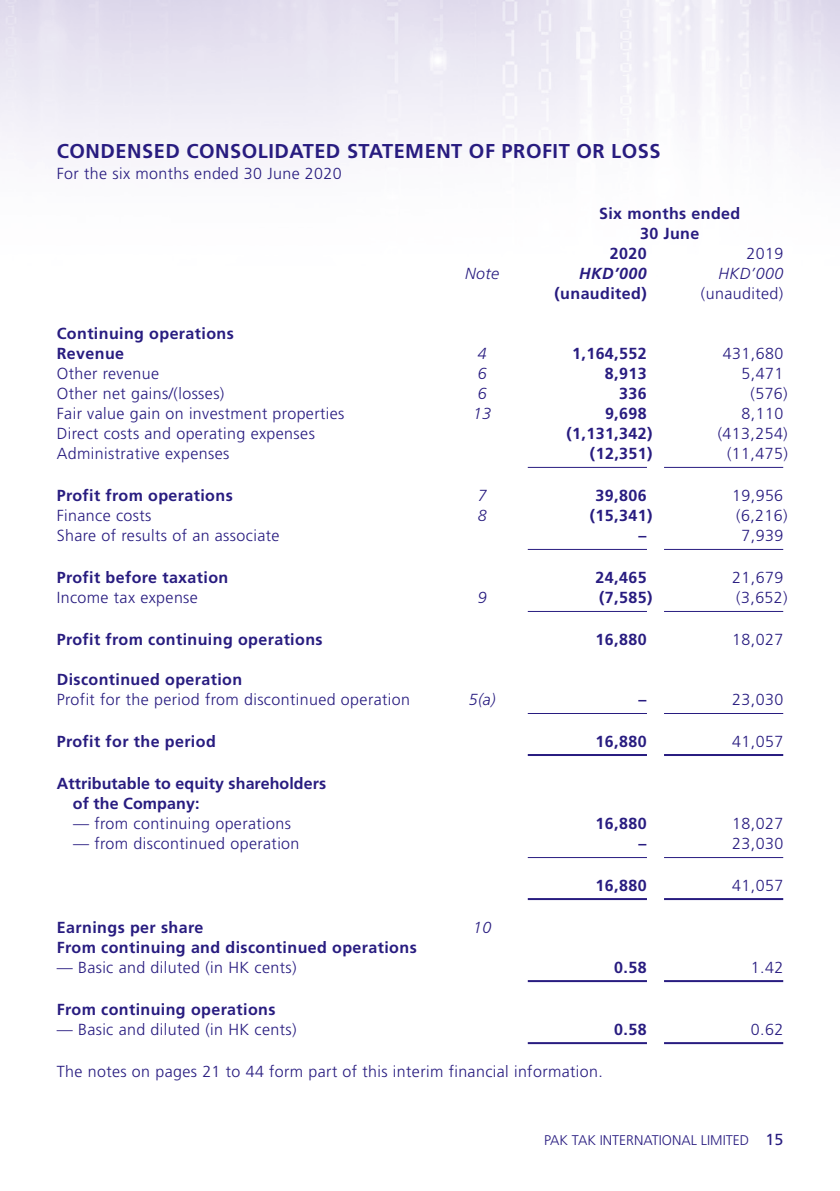
<style>
.page{position:relative;width:840px;height:1191px;background:#fff}
.page>*{position:absolute;margin:0;border:0;box-sizing:border-box;transform-origin:0 0}
.t1{font:700 20px "Frutiger LT Std";letter-spacing:.025em;color:#281c80}
.t2{font:300 16px "Frutiger LT Std";letter-spacing:.025em;color:#281c80}
.t3{font:700 16px/20px "Frutiger LT Std";letter-spacing:.025em;color:#281c80}
.t4{font:700 16px/20px "Frutiger LT Std";letter-spacing:.005em;color:#281c80}
.t5{font:italic 300 16px "Frutiger LT Std";letter-spacing:.025em;color:#281c80}
.t6{font:italic 700 16px "Frutiger LT Std";letter-spacing:.025em;color:#281c80}
.t7{font:300 14px "Frutiger LT Std";color:#281c80}
.s1{font-weight:400;font-size:16px}
</style>
<div class="page">
<img style="left:1px;top:0;width:838px;height:550px">
<hr style="left:527px;top:467px;width:119px;height:1px;background:#281c80">
<hr style="left:663px;top:467px;width:119px;height:1px;background:#281c80">
<hr style="left:527px;top:549px;width:119px;height:1px;background:#281c80">
<hr style="left:663px;top:549px;width:119px;height:1px;background:#281c80">
<hr style="left:527px;top:611px;width:119px;height:1px;background:#281c80">
<hr style="left:663px;top:611px;width:119px;height:1px;background:#281c80">
<hr style="left:527px;top:713px;width:119px;height:1px;background:#281c80">
<hr style="left:663px;top:713px;width:119px;height:1px;background:#281c80">
<hr style="left:527px;top:754px;width:119px;height:2px;background:#281c80">
<hr style="left:663px;top:754px;width:119px;height:2px;background:#281c80">
<hr style="left:527px;top:857px;width:119px;height:1px;background:#281c80">
<hr style="left:663px;top:857px;width:119px;height:1px;background:#281c80">
<hr style="left:527px;top:898px;width:119px;height:2px;background:#281c80">
<hr style="left:663px;top:898px;width:119px;height:2px;background:#281c80">
<hr style="left:527px;top:980px;width:119px;height:2px;background:#281c80">
<hr style="left:663px;top:980px;width:119px;height:2px;background:#281c80">
<hr style="left:527px;top:1042px;width:119px;height:2px;background:#281c80">
<hr style="left:663px;top:1042px;width:119px;height:2px;background:#281c80">
<p class="t1" style="left:57px;top:140px;width:605px">CONDENSED CONSOLIDATED STATEMENT OF PROFIT OR LOSS</p>
<p class="t2" style="left:57px;top:164px;width:286px">For the six months ended 30 June 2020</p>
<p class="t3" style="left:598px;top:204px;width:143px">Six months ended</p>
<p class="t3" style="left:639px;top:224px;width:61px">30 June</p>
<p class="t3" style="left:609px;top:244px;width:38px">2020</p>
<p class="t2" style="left:746px;top:244px;width:38px">2019</p>
<p class="t5" style="left:465px;top:264px;width:36px">Note</p>
<p class="t6" style="left:579px;top:264px;width:69px">HKD’000</p>
<p class="t5" style="left:718px;top:264px;width:66px">HKD’000</p>
<p class="t3" style="left:554px;top:284px;width:93px">(unaudited)</p>
<p class="t2" style="left:700px;top:284px;width:84px">(unaudited)</p>
<p class="t3" style="left:57px;top:324px;width:178px">Continuing operations<br>Revenue</p>
<p class="t5" style="left:477px;top:344px;width:10px">4</p>
<p class="t3" style="left:572px;top:344px;width:76px">1,164,552</p>
<p class="t2" style="left:722px;top:344px;width:62px">431,680</p>
<p class="t2" style="left:57px;top:364px;width:104px">Other revenue</p>
<p class="t5" style="left:477px;top:364px;width:10px">6</p>
<p class="t3" style="left:604px;top:364px;width:43px">8,913</p>
<p class="t2" style="left:741px;top:364px;width:43px">5,471</p>
<p class="t2" style="left:57px;top:384px;width:169px">Other net gains/(losses)</p>
<p class="t5" style="left:477px;top:384px;width:10px">6</p>
<p class="t3" style="left:618px;top:384px;width:29px">336</p>
<p class="t2" style="left:750px;top:384px;width:39px">(576)</p>
<p class="t2" style="left:57px;top:404px;width:289px">Fair value gain on investment properties</p>
<p class="t5" style="left:473px;top:404px;width:20px">13</p>
<p class="t3" style="left:604px;top:404px;width:43px">9,698</p>
<p class="t2" style="left:741px;top:404px;width:43px">8,110</p>
<p class="t2" style="left:57px;top:424px;width:259px">Direct costs and operating expenses</p>
<p class="t3" style="left:566px;top:424px;width:87px">(1,131,342)</p>
<p class="t2" style="left:717px;top:424px;width:71px">(413,254)</p>
<p class="t2" style="left:57px;top:444px;width:174px">Administrative expenses</p>
<p class="t3" style="left:589px;top:444px;width:64px">(12,351)</p>
<p class="t2" style="left:726px;top:444px;width:62px">(11,475)</p>
<p class="t3" style="left:57px;top:486px;width:177px">Profit from operations</p>
<p class="t5" style="left:477px;top:486px;width:10px">7</p>
<p class="t3" style="left:595px;top:486px;width:52px">39,806</p>
<p class="t2" style="left:731px;top:486px;width:52px">19,956</p>
<p class="t2" style="left:57px;top:506px;width:96px">Finance costs</p>
<p class="t5" style="left:477px;top:506px;width:10px">8</p>
<p class="t3" style="left:589px;top:506px;width:64px">(15,341)</p>
<p class="t2" style="left:735px;top:506px;width:53px">(6,216)</p>
<p class="t2" style="left:57px;top:526px;width:224px">Share of results of an associate</p>
<p class="t3" style="left:638px;top:526px;width:9px">–</p>
<p class="t2" style="left:741px;top:526px;width:43px">7,939</p>
<p class="t3" style="left:57px;top:568px;width:173px">Profit before taxation</p>
<p class="t3" style="left:595px;top:568px;width:52px">24,465</p>
<p class="t2" style="left:731px;top:568px;width:52px">21,679</p>
<p class="t2" style="left:57px;top:588px;width:143px">Income tax expense</p>
<p class="t5" style="left:477px;top:588px;width:10px">9</p>
<p class="t3" style="left:599px;top:588px;width:55px">(7,585)</p>
<p class="t2" style="left:735px;top:588px;width:53px">(3,652)</p>
<p class="t3" style="left:57px;top:630px;width:267px">Profit from continuing operations</p>
<p class="t3" style="left:595px;top:630px;width:52px">16,880</p>
<p class="t2" style="left:731px;top:630px;width:52px">18,027</p>
<p class="t3" style="left:57px;top:670px;width:187px">Discontinued operation</p>
<p class="t2" style="left:57px;top:690px;width:354px">Profit for the period from discontinued operation</p>
<p class="t5" style="left:468px;top:690px;width:28px">5(a)</p>
<p class="t3" style="left:638px;top:690px;width:9px">–</p>
<p class="t2" style="left:731px;top:690px;width:52px">23,030</p>
<p class="t3" style="left:57px;top:732px;width:160px">Profit for the period</p>
<p class="t3" style="left:595px;top:732px;width:52px">16,880</p>
<p class="t2" style="left:731px;top:732px;width:52px">41,057</p>
<p class="t4" style="left:73px;top:774px;width:255px;text-indent:-16px">Attributable to equity shareholders of the Company:</p>
<p class="t2" style="left:73px;top:814px;width:219px">— from continuing operations</p>
<p class="t3" style="left:595px;top:814px;width:52px">16,880</p>
<p class="t2" style="left:731px;top:814px;width:52px">18,027</p>
<p class="t2" style="left:73px;top:834px;width:228px">— from discontinued operation</p>
<p class="t3" style="left:638px;top:834px;width:9px">–</p>
<p class="t2" style="left:731px;top:834px;width:52px">23,030</p>
<p class="t3" style="left:595px;top:876px;width:52px">16,880</p>
<p class="t2" style="left:731px;top:876px;width:52px">41,057</p>
<p class="t3" style="left:57px;top:918px;width:148px">Earnings per share</p>
<p class="t5" style="left:473px;top:918px;width:20px">10</p>
<p class="t3" style="left:57px;top:938px;width:361px">From continuing and discontinued operations</p>
<p class="t2" style="left:57px;top:958px;width:241px">— Basic and diluted (in HK cents)</p>
<p class="t3" style="left:614px;top:958px;width:34px">0.58</p>
<p class="t2" style="left:750px;top:958px;width:34px">1.42</p>
<p class="t3" style="left:57px;top:1000px;width:220px">From continuing operations</p>
<p class="t2" style="left:57px;top:1020px;width:241px">— Basic and diluted (in HK cents)</p>
<p class="t3" style="left:614px;top:1020px;width:34px">0.58</p>
<p class="t2" style="left:750px;top:1020px;width:34px">0.62</p>
<p class="t2" style="left:57px;top:1062px;width:547px">The notes on pages 21 to 44 form part of this interim financial information.</p>
<p class="t7" style="left:544px;top:1131px;width:240px">PAK TAK INTERNATIONAL LIMITED <span class="s1">15</span></p>
</div>
